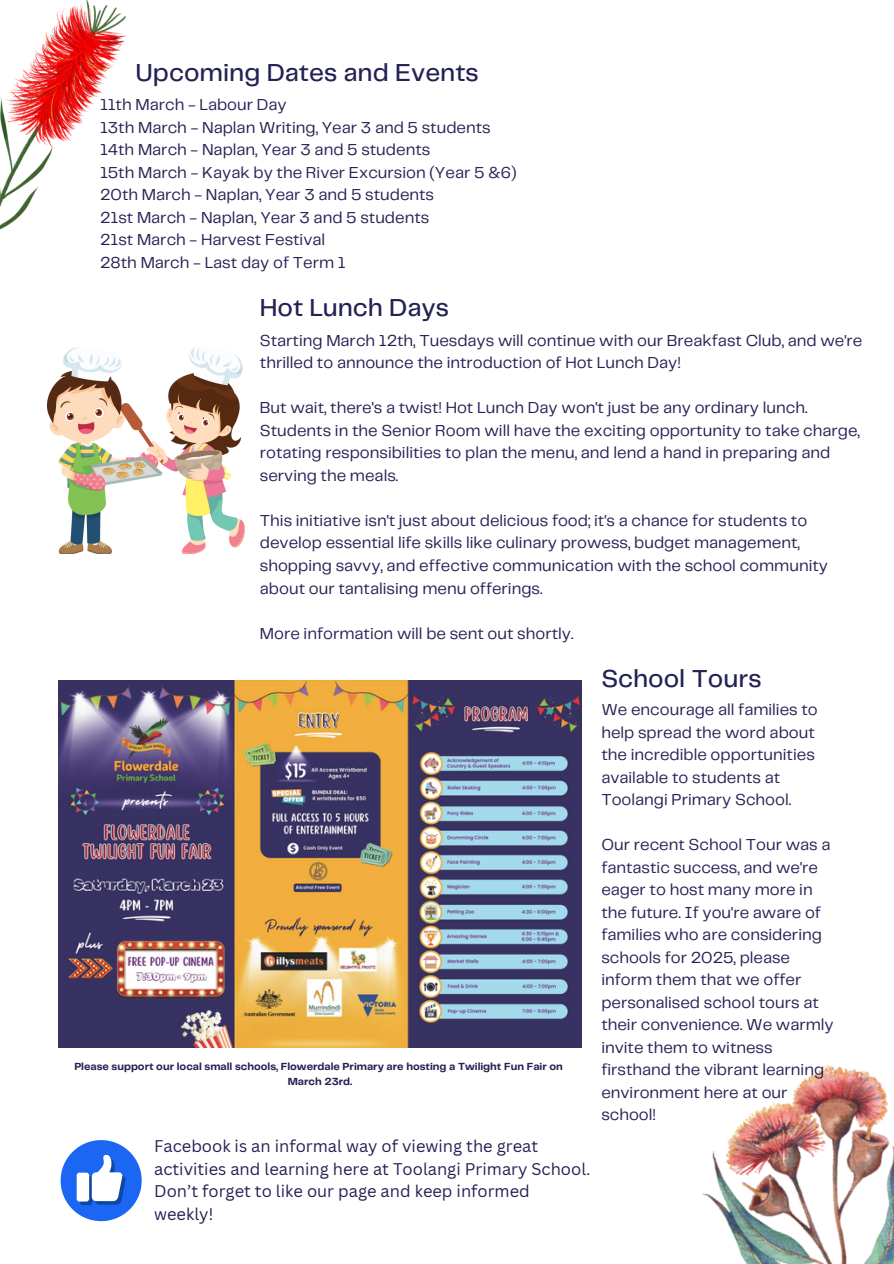
<style>
.page{position:relative;width:894px;height:1264px;background:#fff}
.page>*{position:absolute;margin:0;border:0;box-sizing:border-box;transform-origin:0 0}
.t1{font:500 25.5px "Telegraf";color:#242254}
.t2{font:16.5px/22.5px "Telegraf";color:#242254}
.t3{font:16.5px/22.5px "Canva Sans";color:#242254}
.t4{font:700 10.65px "Telegraf";color:#242254}
</style>
<div class="page">
<img style="left:0;top:0;width:126px;height:230px">
<img style="left:702px;top:1064px;width:191px;height:199px">
<img style="left:48px;top:347px;width:197px;height:206px">
<img style="left:58px;top:680px;width:523px;height:367px">
<svg style="left:61px;top:1140px;width:81px;height:81px"></svg>
<p class="t1" style="left:135px;top:61px;width:345px">Upcoming Dates and Events</p>
<h2 class="t2" style="left:100px;top:94px;width:417px">11th March - Labour Day<br>13th March - Naplan Writing, Year 3 and 5 students 14th March - Naplan, Year 3 and 5 students<br>15th March - Kayak by the River Excursion (Year 5 &amp;6)<br>20th March - Naplan, Year 3 and 5 students<br>21st March - Naplan, Year 3 and 5 students<br>21st March - Harvest Festival<br>28th March - Last day of Term 1</h2>
<h2 class="t1" style="left:260px;top:297px;width:191px">Hot Lunch Days</h2>
<h2 class="t2" style="left:260px;top:330px;width:603px">Starting March 12th, Tuesdays will continue with our Breakfast Club, and we're thrilled to announce the introduction of Hot Lunch Day!</h2>
<h2 class="t2" style="left:260px;top:397px;width:601px">But wait, there's a twist! Hot Lunch Day won't just be any ordinary lunch.<br>Students in the Senior Room will have the exciting opportunity to take charge, rotating responsibilities to plan the menu, and lend a hand in preparing and serving the meals.</h2>
<p class="t2" style="left:260px;top:510px;width:569px">This initiative isn't just about delicious food; it's a chance for students to develop essential life skills like culinary prowess, budget management, shopping savvy, and effective communication with the school community about our tantalising menu offerings.</p>
<h1 class="t2" style="left:260px;top:622px;width:315px">More information will be sent out shortly.</h1>
<h2 class="t4" style="left:74px;top:1062px;width:490px">Please support our local small schools, Flowerdale Primary are hosting a Twilight Fun Fair on</h2>
<h2 class="t4" style="left:288px;top:1076px;width:66px">March 23rd.</h2>
<h2 class="t3" style="left:154px;top:1134px;width:438px">Facebook is an informal way of viewing the great activities and learning here at Toolangi Primary School.<br>Don’t forget to like our page and keep informed weekly!</h2>
<p class="t1" style="left:601px;top:667px;width:162px">School Tours</p>
<p class="t2" style="left:601px;top:699px;width:218px">We encourage all families to help spread the word about the incredible opportunities available to students at<br>Toolangi Primary School.</p>
<p class="t2" style="left:601px;top:834px;width:234px">Our recent School Tour was a fantastic success, and we're eager to host many more in the future. If you're aware of families who are considering schools for 2025, please inform them that we offer personalised school tours at their convenience. We warmly invite them to witness firsthand the vibrant learning environment here at our school!</p>
</div>
